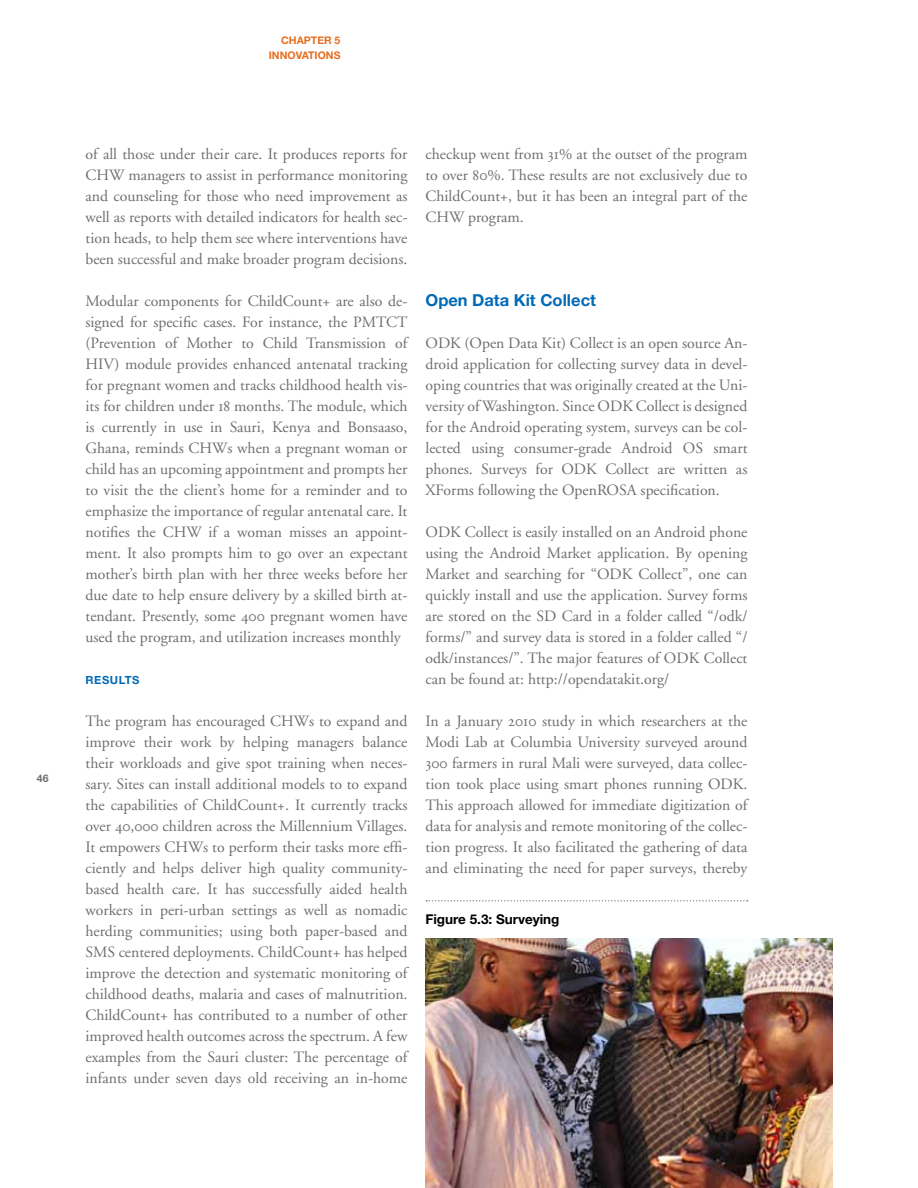
<style>
.page{position:relative;width:918px;height:1188px;background:#fff}
.page>*{position:absolute;margin:0;border:0;box-sizing:border-box;transform-origin:0 0}
.t1{font:700 16.5px "Helvetica Neue";color:#006ab6}
.t2{font:15.75px/21px "Adobe Garamond";color:#6d6e71;text-align:justify}
.t3{font:700 13.5px "Helvetica Neue";color:#000}
.t4{font:700 11.25px "Helvetica Neue";color:#006ab6}
.t5{font:700 10.5px "Helvetica Neue";color:#e86d1f}
.t6{font:700 10.5px "Helvetica Neue";color:#6d6e71}
.s1{font-family:"Adobe Garamond Exp"}
</style>
<div class="page">
<img style="left:426px;top:938px;width:407px;height:250px">
<svg style="left:426px;top:900px;width:322px;height:2px"></svg>
<p class="t6" style="left:37px;top:772px;width:13px">46</p>
<p class="t5" style="left:281px;top:34px;width:16px">Chapter</p>
<p class="t5" style="left:335px;top:34px;width:7px">5</p>
<p class="t5" style="left:269px;top:49px;width:11px">Innovations</p>
<p class="t2" style="left:86px;top:144px;width:324px">of all those under their care. It produces reports for CHW managers to assist in performance monitoring and counseling for those who need improvement as well as reports with detailed indicators for health sec&shy;tion heads, to help them see where interventions have been successful and make broader program decisions.</p>
<p class="t2" style="left:86px;top:291px;width:324px">Modular components for ChildCount+ are also de&shy;signed for specific cases. For instance, the PMTCT (Prevention of Mother to Child Transmission of HIV) module provides enhanced antenatal tracking for pregnant women and tracks childhood health vis&shy;its for children under <span class="s1">18</span> months. The module, which is currently in use in Sauri, Kenya and Bonsaaso, Ghana, reminds CHWs when a pregnant woman or child has an upcoming appointment and prompts her to visit the the client’s home for a reminder and to emphasize the importance of regular antenatal care. It notifies the CHW if a woman misses an appoint&shy;ment. It also prompts him to go over an expectant mother’s birth plan with her three weeks before her due date to help ensure delivery by a skilled birth at&shy;tendant. Presently, some <span class="s1">400</span> pregnant women have used the program, and utilization increases monthly</p>
<p class="t4" style="left:86px;top:673px;width:18px">Results</p>
<p class="t2" style="left:86px;top:711px;width:324px">The program has encouraged CHWs to expand and improve their work by helping managers balance their workloads and give spot training when neces&shy;sary. Sites can install additional models to to expand the capabilities of ChildCount+. It currently tracks over <span class="s1">40</span>,<span class="s1">000</span> children across the Millennium Villages.<br>It empowers CHWs to perform their tasks more effi&shy;ciently and helps deliver high quality community&shy;based health care. It has successfully aided health workers in peri-urban settings as well as nomadic herding communities; using both paper-based and SMS centered deployments. ChildCount+ has helped improve the detection and systematic monitoring of childhood deaths, malaria and cases of malnutrition.<br>ChildCount+ has contributed to a number of other improved health outcomes across the spectrum. A few examples from the Sauri cluster: The percentage of infants under seven days old receiving an in-home</p>
<p class="t2" style="left:425px;top:144px;width:324px">checkup went from <span class="s1">31</span>% at the outset of the program to over <span class="s1">80</span>%. These results are not exclusively due to ChildCount+, but it has been an integral part of the CHW program.</p>
<p class="t1" style="left:426px;top:290px;width:172px">Open Data Kit Collect</p>
<p class="t2" style="left:426px;top:333px;width:324px">ODK (Open Data Kit) Collect is an open source An&shy;droid application for collecting survey data in devel&shy;oping countries that was originally created at the Uni&shy;versity of Washington. Since ODK Collect is designed for the Android operating system, surveys can be col&shy;lected using consumer-grade Android OS smart phones. Surveys for ODK Collect are written as XForms following the OpenROSA specification.</p>
<p class="t2" style="left:426px;top:522px;width:324px">ODK Collect is easily installed on an Android phone using the Android Market application. By opening Market and searching for “ODK Collect”, one can quickly install and use the application. Survey forms are stored on the SD Card in a folder called “/odk/ forms/” and survey data is stored in a folder called “/ odk/instances/”. The major features of ODK Collect can be found at: http://opendatakit.org/</p>
<p class="t2" style="left:426px;top:711px;width:324px">In a January <span class="s1">2010</span> study in which researchers at the Modi Lab at Columbia University surveyed around <span class="s1">300</span> farmers in rural Mali were surveyed, data collec&shy;tion took place using smart phones running ODK.<br>This approach allowed for immediate digitization of data for analysis and remote monitoring of the collec&shy;tion progress. It also facilitated the gathering of data and eliminating the need for paper surveys, thereby</p>
<p class="t3" style="left:426px;top:911px;width:136px">Figure 5.3: Surveying</p>
</div>
